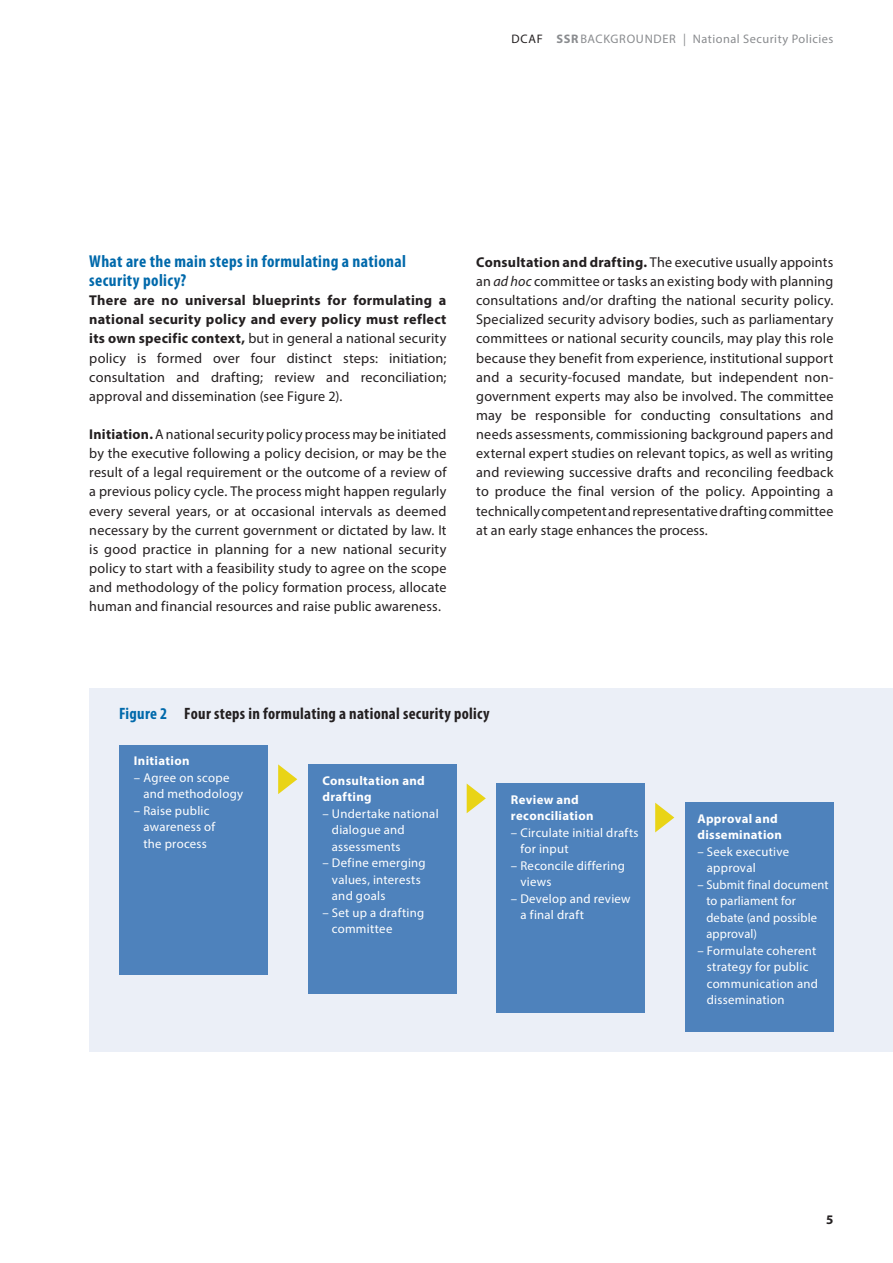
<style>
.page{position:relative;width:893px;height:1263px;background:#fff}
.page>*{position:absolute;margin:0;border:0;box-sizing:border-box;transform-origin:0 0}
._1_Titel{font:700 condensed 17.25px/19.2px "Myriad Pro";letter-spacing:.02em;color:#0069ab}
._5_Graf_Tab_GS{font:700 condensed 16.5px "Myriad Pro";letter-spacing:.02em;color:#231f20}
._2_GS{font:14.25px/19.2px "Myriad Pro";letter-spacing:.01em;color:#231f20;text-align:justify}
.t1{font:700 13.2px "Myriad Pro";color:#231f20}
._5_Graf_Tab_GS-2{font:12.75px/16.5px "Myriad Pro";letter-spacing:.02em;color:#fff}
._5_Graf_Tab_GS-3{font:700 12.75px/16.5px "Myriad Pro";letter-spacing:.025em;color:#fff}
.t2{font:12.3px "Myriad Pro";letter-spacing:.04em;color:#8a8c8f}
.s1{color:#231f20}
.s2{font-weight:700}
.s3{font-style:italic}
.s4{color:#0069ab}
</style>
<div class="page">
<div style="left:89px;top:688px;width:804px;height:363px;background:#ebeff7"></div>
<div style="left:119px;top:745px;width:149px;height:230px;background:#4e82bc"></div>
<div style="left:308px;top:764px;width:148px;height:230px;background:#4e82bc"></div>
<div style="left:496px;top:783px;width:149px;height:230px;background:#4e82bc"></div>
<div style="left:685px;top:803px;width:148px;height:229px;background:#4e82bc"></div>
<svg style="left:278px;top:764px;width:19px;height:30px"></svg>
<svg style="left:467px;top:784px;width:19px;height:29px"></svg>
<svg style="left:655px;top:803px;width:19px;height:29px"></svg>
<p class="t2" style="left:512px;top:32px;width:323px"><span class="s1">DCAF</span> <span class="s2">SSR</span>BACKGROUNDER | National Security Policies</p>
<p class="_1_Titel" style="left:89px;top:252px;width:318px">What are the main steps in formulating a national security policy?</p>
<p class="_2_GS" style="left:89px;top:290px;width:359px"><span class="s2">There are no universal blueprints for formulating a national security policy and every policy must reflect its own specific context,</span> but in general a national security policy is formed over four distinct steps: initiation; consultation and drafting; review and reconciliation; approval and dissemination (see Figure 2).</p>
<p class="_2_GS" style="left:89px;top:424px;width:359px"><span class="s2">Initiation.</span> A national security policy process may be initiated by the executive following a policy decision, or may be the result of a legal requirement or the outcome of a review of a previous policy cycle. The process might happen regularly every several years, or at occasional intervals as deemed necessary by the current government or dictated by law. It is good practice in planning for a new national security policy to start with a feasibility study to agree on the scope and methodology of the policy formation process, allocate human and financial resources and raise public awareness.</p>
<p class="_2_GS" style="left:476px;top:252px;width:359px"><span class="s2">Consultation and drafting.</span> The executive usually appoints an <span class="s3">ad hoc</span> committee or tasks an existing body with planning consultations and/or drafting the national security policy.<br>Specialized security advisory bodies, such as parliamentary committees or national security councils, may play this role because they benefit from experience, institutional support and a security-focused mandate, but independent non&shy;government experts may also be involved. The committee may be responsible for conducting consultations and needs assessments, commissioning background papers and external expert studies on relevant topics, as well as writing and reviewing successive drafts and reconciling feedback to produce the final version of the policy. Appointing a technically competent and representative drafting committee at an early stage enhances the process.</p>
<p class="_5_Graf_Tab_GS" style="left:119px;top:705px;width:372px"><span class="s4">Figure 2</span> Four steps in formulating a national security policy</p>
<p class="_5_Graf_Tab_GS-3" style="left:134px;top:752px;width:57px">Initiation</p>
<p class="_5_Graf_Tab_GS-2" style="left:143px;top:769px;width:101px;text-indent:-9px">– Agree on scope and methodology</p>
<p class="_5_Graf_Tab_GS-2" style="left:143px;top:802px;width:73px;text-indent:-9px">– Raise public awareness of the process</p>
<p class="_5_Graf_Tab_GS-3" style="left:322px;top:772px;width:104px">Consultation and drafting</p>
<p class="_5_Graf_Tab_GS-2" style="left:332px;top:805px;width:108px;text-indent:-9px">– Undertake national dialogue and assessments</p>
<p class="_5_Graf_Tab_GS-2" style="left:332px;top:854px;width:95px;text-indent:-9px">– Define emerging values, interests and goals</p>
<p class="_5_Graf_Tab_GS-2" style="left:332px;top:904px;width:94px;text-indent:-9px">– Set up a drafting committee</p>
<p class="_5_Graf_Tab_GS-3" style="left:511px;top:791px;width:84px">Review and reconciliation</p>
<p class="_5_Graf_Tab_GS-2" style="left:520px;top:824px;width:120px;text-indent:-9px">– Circulate initial drafts for input</p>
<p class="_5_Graf_Tab_GS-2" style="left:520px;top:857px;width:106px;text-indent:-9px">– Reconcile differing views</p>
<p class="_5_Graf_Tab_GS-2" style="left:520px;top:890px;width:112px;text-indent:-9px">– Develop and review a final draft</p>
<p class="_5_Graf_Tab_GS-3" style="left:697px;top:810px;width:86px">Approval and dissemination</p>
<p class="_5_Graf_Tab_GS-2" style="left:707px;top:843px;width:84px;text-indent:-9px">– Seek executive approval</p>
<p class="_5_Graf_Tab_GS-2" style="left:706px;top:876px;width:124px;text-indent:-9px">– Submit final document to parliament for debate (and possible approval)</p>
<p class="_5_Graf_Tab_GS-2" style="left:707px;top:942px;width:113px;text-indent:-9px">– Formulate coherent strategy for public communication and dissemination</p>
<p class="t1" style="left:826px;top:1210px;width:9px">5</p>
</div>
